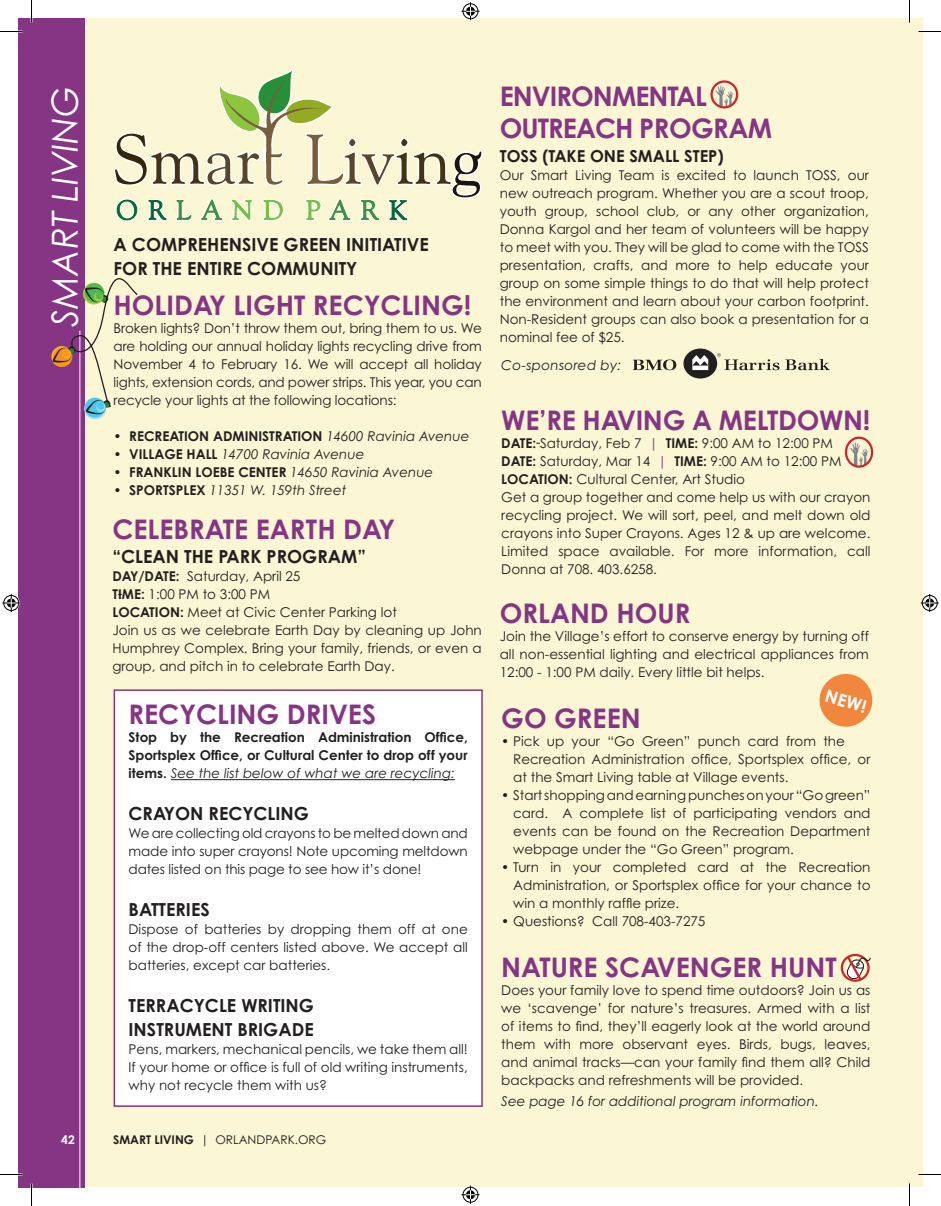
<style>
.page{position:relative;width:941px;height:1206px;background:#fff}
.page>*{position:absolute;margin:0;border:0;box-sizing:border-box;transform-origin:0 0}
.t1{font:italic 36px "Century Gothic Std";color:#fff}
.t2{font:700 27px "Century Gothic Std";letter-spacing:-.01em;color:#863584}
.t3{font:700 27px/32.4px "Century Gothic Std";letter-spacing:-.035em;color:#863584}
.t4{font:700 18px/24px "Century Gothic Std";color:#231f20}
.t5{font:700 17.4px "Century Gothic Std";color:#fff}
.t6{font:700 16.5px "Century Gothic Std";color:#231f20}
.t7{font:13.5px/18px "Century Gothic Std";color:#231f20;text-align:justify}
.t8{font:700 13.5px/18px "Century Gothic Std";color:#231f20;text-align:justify}
.t9{font:italic 13.5px "Century Gothic Std";color:#231f20}
.t10{font:italic 13.5px "Century Gothic Std";letter-spacing:.02em;color:#231f20}
.t11{font:12px "Century Gothic Std";color:#231f20}
.t12{font:700 12px "Century Gothic Std";color:#fff}
.s1{font-weight:400}
.s2{font-weight:700;font-style:normal}
.s3{font-weight:700}
.s4{font-weight:400;font-style:italic}
.s5{color:#863584}
</style>
<div class="page">
<div style="left:847px;top:19px;width:75px;height:1168px;background:#fbf6d4"></div>
<div style="left:19px;top:19px;width:889px;height:1168px;background:#fbf6d4"></div>
<div style="left:18px;top:18px;width:67px;height:1170px;background:#863584"></div>
<hr style="left:79px;top:331px;width:1px;height:857px;background:#fff">
<svg style="left:819px;top:673px;width:54px;height:54px"></svg>
<svg style="left:114px;top:69px;width:369px;height:153px"></svg>
<svg style="left:715px;top:86px;width:19px;height:21px"></svg>
<div style="left:710px;top:80px;width:28px;height:28px;border:2px solid #d1232a;border-radius:50%"></div>
<svg style="left:633px;top:359px;width:43px;height:11px"></svg>
<svg style="left:785px;top:359px;width:45px;height:11px"></svg>
<svg style="left:683px;top:348px;width:96px;height:30px"></svg>
<svg style="left:849px;top:442px;width:20px;height:24px"></svg>
<div style="left:844px;top:436px;width:29px;height:32px;border:2px solid #d1232a;border-radius:50%"></div>
<svg style="left:51px;top:278px;width:87px;height:141px"></svg>
<div style="left:840px;top:954px;width:29px;height:27px;border:2px solid #d1232a;border-radius:50%"></div>
<svg style="left:844px;top:953px;width:27px;height:29px"></svg>
<div style="left:114px;top:690px;width:368px;height:416px;background:#fff"></div>
<hr style="left:171px;top:779px;width:284px;height:1px;background:#231f20">
<div style="left:114px;top:689px;width:369px;height:418px;border:2px solid #863584"></div>
<hr style="left:0;top:1173px;width:22px;height:2px;background:#fff">
<hr style="left:918px;top:1173px;width:22px;height:2px;background:#fff">
<hr style="left:908px;top:0;width:2px;height:22px;background:#fff">
<hr style="left:908px;top:1183px;width:2px;height:23px;background:#fff">
<svg style="left:0;top:31px;width:22px;height:1px"></svg>
<svg style="left:918px;top:31px;width:22px;height:1px"></svg>
<svg style="left:0;top:1174px;width:22px;height:1px"></svg>
<svg style="left:918px;top:1174px;width:22px;height:1px"></svg>
<svg style="left:31px;top:0;width:1px;height:22px"></svg>
<svg style="left:31px;top:1183px;width:1px;height:23px"></svg>
<svg style="left:909px;top:0;width:1px;height:22px"></svg>
<svg style="left:909px;top:1183px;width:1px;height:23px"></svg>
<svg style="left:461px;top:2px;width:18px;height:18px"></svg>
<svg style="left:461px;top:1185px;width:18px;height:18px"></svg>
<svg style="left:2px;top:594px;width:18px;height:18px"></svg>
<svg style="left:920px;top:594px;width:18px;height:18px"></svg>
<h1 class="t1" style="left:43px;top:327px;width:243px;rotate:-90deg">smart living</h1>
<h3 class="t4" style="left:114px;top:232px;width:317px">A COMPREHENSIVE GREEN INITIATIVE<br>FOR THE ENTIRE COMMUNITY</h3>
<h2 class="t2" style="left:114px;top:288px;width:35px">HOLIDAY</h2>
<h2 class="t2" style="left:233px;top:288px;width:28px">LIGHT</h2>
<h2 class="t2" style="left:313px;top:288px;width:18px">RECYCLING</h2>
<h2 class="t2" style="left:463px;top:288px;width:9px">!</h2>
<p class="t7" style="left:114px;top:319px;width:370px">Broken lights? Don’t throw them out, bring them to us. We are holding our annual holiday lights recycling drive from November 4 to February 16. We will accept all holiday lights, extension cords, and power strips. This year, you can recycle your lights at the following locations:</p>
<p class="t8" style="left:114px;top:427px;width:30px"><span class="s1">•</span> RECREATION</p>
<p class="t8" style="left:213px;top:427px;width:17px">ADMINISTRATION</p>
<p class="t9" style="left:326px;top:428px;width:145px">14600 Ravinia Avenue</p>
<p class="t8" style="left:114px;top:445px;width:34px"><span class="s1">•</span> VILLAGE</p>
<p class="t8" style="left:186px;top:445px;width:18px">HALL</p>
<p class="t9" style="left:221px;top:446px;width:145px">14700 Ravinia Avenue</p>
<p class="t8" style="left:114px;top:463px;width:32px"><span class="s1">•</span> FRAN</p>
<p class="t8" style="left:164px;top:463px;width:16px">KLIN</p>
<p class="t8" style="left:195px;top:463px;width:62px">LOEBE CENTER</p>
<p class="t9" style="left:290px;top:464px;width:145px">14650 Ravinia Avenue</p>
<p class="t8" style="left:114px;top:481px;width:27px"><span class="s1">•</span> SPORTSPLE</p>
<p class="t9" style="left:196px;top:482px;width:151px"><span class="s2">X</span> 11351 W. 159th Street</p>
<h2 class="t2" style="left:112px;top:512px;width:284px">CELEBRATE EARTH DAY</h2>
<h3 class="t4" style="left:112px;top:544px;width:255px">“CLEAN THE PARK PROGRAM”</h3>
<p class="t7" style="left:112px;top:567px;width:371px;text-align:left"><span class="s3">DAY/DATE:</span> Saturday, April 25<br><span class="s3">TIME:</span> 1:00 PM to 3:00 PM<br><span class="s3">LOCATION:</span> Meet at Civic Center Parking lot<br>Join us as we celebrate Earth Day by cleaning up John Humphrey Complex. Bring your family, friends, or even a group, and pitch in to celebrate Earth Day.</p>
<h2 class="t2" style="left:129px;top:697px;width:34px">RECYCLING</h2>
<h2 class="t2" style="left:287px;top:697px;width:16px">DRIVES</h2>
<p class="t8" style="left:129px;top:728px;width:341px">STOP BY THE RECREATION ADMINISTRATION OFFICE, SPORTSPLEX OFFICE, OR CULTURAL CENTER TO DROP OFF YOUR ITEMS. <span class="s4">See the list below of what we are recycling:</span></p>
<h3 class="t4" style="left:129px;top:801px;width:14px">CRAYON</h3>
<h3 class="t4" style="left:208px;top:801px;width:12px">RECYCLING</h3>
<p class="t7" style="left:129px;top:824px;width:341px">We are collecting old crayons to be melted down and made into super crayons! Note upcoming meltdown dates listed on this page to see how it’s done!</p>
<h3 class="t4" style="left:129px;top:897px;width:10px">BATTERIES</h3>
<p class="t7" style="left:129px;top:920px;width:341px">Dispose of batteries by dropping them off at one of the drop-off centers listed above. We accept all batteries, except car batteries.</p>
<h3 class="t4" style="left:129px;top:993px;width:139px">TERRACYCLE WRITING<br>INSTRUMENT</h3>
<h3 class="t4" style="left:237px;top:1017px;width:78px">BRIGADE</h3>
<p class="t7" style="left:129px;top:1040px;width:341px">Pens, markers, mechanical pencils, we take them all!<br>If your home or office is full of old writing instruments, why not recycle them with us?</p>
<p class="t12" style="left:61px;top:1132px;width:16px">42</p>
<p class="t11" style="left:113px;top:1132px;width:215px"><span class="s3">SMART LIVING</span> | orlandpark.org</p>
<h2 class="t3" style="left:500px;top:79px;width:274px">ENVIRONMENTAL<br>OUTREACH PROGRAM</h2>
<p class="t6" style="left:500px;top:146px;width:150px">TOSS (TAKE ONE SMALL</p>
<p class="t6" style="left:684px;top:146px;width:41px">STEP)</p>
<p class="t7" style="left:500px;top:166px;width:371px">Our Smart Living Team is excited to launch TOSS, our new outreach program. Whether you are a scout troop, youth group, school club, or any other organization, Donna Kargol and her team of volunteers will be happy to meet with you. They will be glad to come with the TOSS presentation, crafts, and more to help educate your group on some simple things to do that will help protect the environment and learn about your carbon footprint.<br>Non-Resident groups can also book a presentation for a nominal fee of $25.</p>
<p class="t10" style="left:501px;top:357px;width:121px">Co-sponsored by:</p>
<h2 class="t2" style="left:501px;top:403px;width:370px">WE’RE HAVING A MELTDOWN!</h2>
<p class="t7" style="left:501px;top:434px;width:371px;text-align:left"><span class="s3">DATE:</span> Saturday, Feb 7 <span class="s5">|</span> <span class="s3">TIME:</span> 9:00 AM to 12:00 PM <span class="s3">DATE:</span> Saturday, Mar 14 <span class="s5">|</span> <span class="s3">TIME:</span> 9:00 AM to 12:00 PM <span class="s3">LOCATION:</span> Cultural Center, Art Studio<br>Get a group together and come help us with our crayon recycling project. We will sort, peel, and melt down old crayons into Super Crayons. Ages 12 &amp; up are welcome.<br>Limited space available. For more information, call Donna at 708. 403.6258.</p>
<h2 class="t2" style="left:500px;top:596px;width:192px">ORLAND HOUR</h2>
<p class="t7" style="left:500px;top:627px;width:370px">Join the Village’s effort to conserve energy by turning off all non-essential lighting and electrical appliances from 12:00 - 1:00 PM daily. Every little bit helps.</p>
<p class="t5" style="left:828px;top:685px;width:44px;rotate:16deg">NEW!</p>
<h2 class="t2" style="left:501px;top:701px;width:141px">GO GREEN</h2>
<p class="t7" style="left:513px;top:731px;width:359px;text-align:left;text-indent:-12px">• Pick up your “Go Green” punch card from the<br>Recreation Administration office, Sportsplex office, or at the Smart Living table at Village events.</p>
<p class="t7" style="left:513px;top:785px;width:359px;text-indent:-12px">• Start shopping and earning punches on your “Go green” card. A complete list of participating vendors and events can be found on the Recreation Department webpage under the “Go Green” program.</p>
<p class="t7" style="left:513px;top:857px;width:359px;text-indent:-12px">• Turn in your completed card at the Recreation Administration, or Sportsplex office for your chance to win a monthly raffle prize.</p>
<p class="t7" style="left:501px;top:911px;width:206px">• Questions? Call 708-403-7275</p>
<h2 class="t2" style="left:501px;top:950px;width:36px">NATURE</h2>
<h2 class="t2" style="left:605px;top:950px;width:33px">SCAVENGER</h2>
<h2 class="t2" style="left:769px;top:950px;width:35px">HUNT</h2>
<p class="t7" style="left:501px;top:981px;width:371px">Does your family love to spend time outdoors? Join us as we ‘scavenge’ for nature’s treasures. Armed with a list of items to find, they’ll eagerly look at the world around them with more observant eyes. Birds, bugs, leaves, and animal tracks—can your family find them all? Child backpacks and refreshments will be provided.</p>
<p class="t9" style="left:501px;top:1093px;width:319px">See page 16 for additional program information.</p>
</div>
